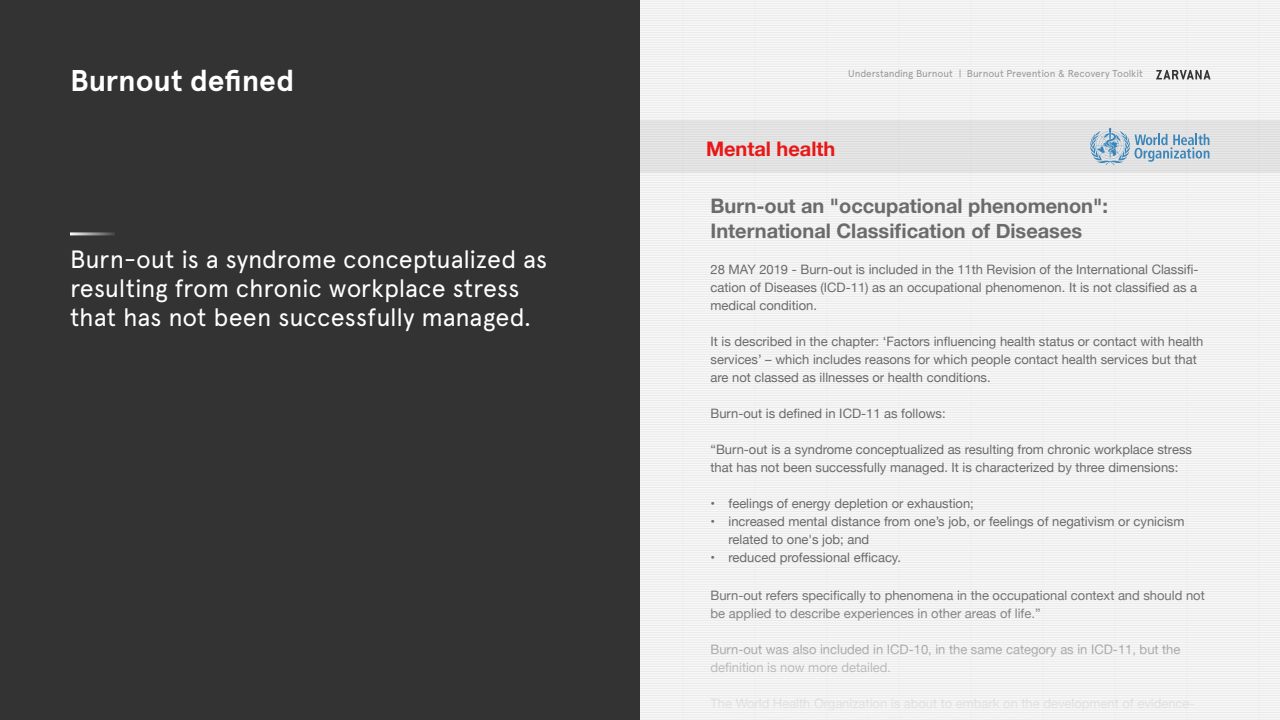
<style>
.page{position:relative;width:1280px;height:720px;background:#fff}
.page>*{position:absolute;margin:0;border:0;box-sizing:border-box;transform-origin:0 0}
.t1{font:700 30px "Apercu";letter-spacing:-.005em;color:#fff}
.t2{font:25px/29px "Apercu";letter-spacing:-.005em;color:#fff}
.t3{font:700 20px/25px "Helvetica Neue";color:#707070}
.t4{font:700 20px "Helvetica Neue";color:#f51717}
.t5{font:13px/18px "Helvetica Neue";color:#707070}
.t6{font:10px "Apercu";letter-spacing:-.005em;color:#999}
</style>
<div class="page">
<div style="left:0;top:0;width:640px;height:720px;background:#333"></div>
<hr style="left:70px;top:232px;width:45px;height:3px;background:#fff">
<div style="left:640px;top:0;width:640px;height:720px;background:#f2f1f1"></div>
<svg style="left:1156px;top:70px;width:55px;height:9px"></svg>
<h1 class="t1" style="left:70px;top:63px;width:226px">Burnout defined</h1>
<p class="t6" style="left:848px;top:68px;width:296px">Understanding Burnout | Burnout Prevention &amp; Recovery Toolkit</p>
<h2 class="t2" style="left:70px;top:244px;width:479px">Burn-out is a syndrome conceptualized as resulting from chronic workplace stress that has not been successfully managed.</h2>
<h3 class="t4" style="left:706px;top:133px;width:131px">Mental health</h3>
<h3 class="t3" style="left:711px;top:194px;width:399px">Burn-out an "occupational phenomenon":<br>International Classification of Diseases</h3>
<p class="t5" style="left:711px;top:261px;width:489px;text-align:justify">28 MAY 2019 - Burn-out is included in the 11th Revision of the International Classifi&shy;cation of Diseases (ICD-11) as an occupational phenomenon. It is not classified as a medical condition.</p>
<p class="t5" style="left:711px;top:333px;width:494px">It is described in the chapter: ‘Factors influencing health status or contact with health services’ – which includes reasons for which people contact health services but that are not classed as illnesses or health conditions.</p>
<p class="t5" style="left:711px;top:405px;width:237px">Burn-out is defined in ICD-11 as follows:</p>
<p class="t5" style="left:711px;top:441px;width:483px">“Burn-out is a syndrome conceptualized as resulting from chronic workplace stress that has not been successfully managed. It is characterized by three dimensions:</p>
<p class="t5" style="left:711px;top:495px;width:265px">• feelings of energy depletion or exhaustion;</p>
<p class="t5" style="left:729px;top:513px;width:458px;text-indent:-18px">• increased mental distance from one’s job, or feelings of negativism or cynicism related to one's job; and</p>
<p class="t5" style="left:711px;top:549px;width:192px">• reduced professional efficacy.</p>
<p class="t5" style="left:711px;top:587px;width:496px">Burn-out refers specifically to phenomena in the occupational context and should not be applied to describe experiences in other areas of life.”</p>
<p class="t5" style="left:711px;top:641px;width:471px">Burn-out was also included in ICD-10, in the same category as in ICD-11, but the definition is now more detailed.</p>
</div>
